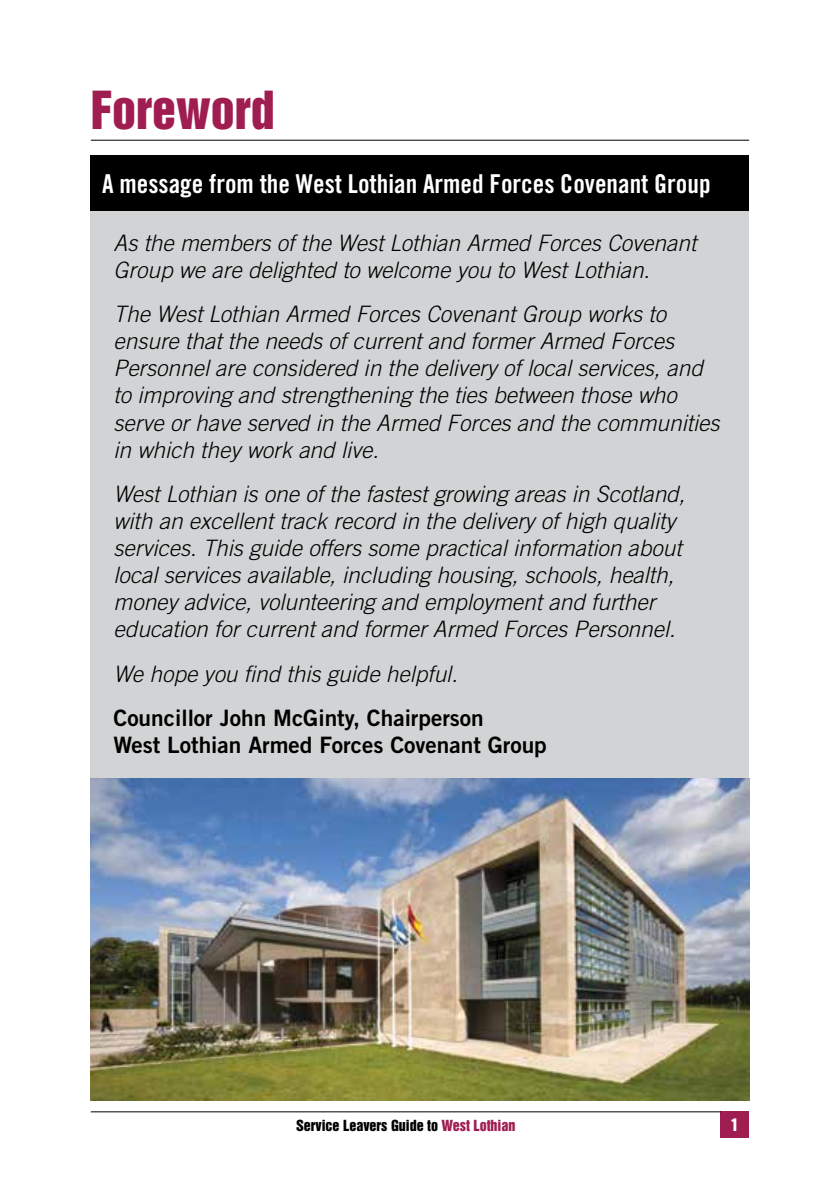
<style>
.page{position:relative;width:840px;height:1191px;background:#fff}
.page>*{position:absolute;margin:0;border:0;box-sizing:border-box;transform-origin:0 0}
.t1{font:48px "Helvetica Inserat LT Std";color:#9f1d51}
.t2{font:26px "Trade Gothic LT Std Bd Cn 20";color:#fff}
.t3{font:italic 300 22.6px/27.2px "Trade Gothic LT Std";color:#000}
.t4{font:22.6px/27.4px "Trade Gothic LT Std Bd 2";color:#000}
.t5{font:16px "Helvetica Inserat LT Std";color:#fff}
.t6{font:14px "Helvetica Inserat LT Std";color:#000}
.s1{color:#9f1d51}
</style>
<div class="page">
<div style="left:720px;top:1111px;width:28px;height:27px;background:#9f1d51"></div>
<hr style="left:91px;top:1111px;width:629px;height:1px;background:#000">
<div style="left:91px;top:155px;width:657px;height:57px;background:#000"></div>
<div style="left:91px;top:212px;width:657px;height:567px;background:#d1d3d4"></div>
<hr style="left:91px;top:140px;width:657px;height:1px;background:#000">
<img style="left:91px;top:779px;width:657px;height:321px">
<h1 class="t1" style="left:91px;top:81px;width:185px">Foreword</h1>
<p class="t2" style="left:102px;top:168px;width:609px">A message from the West Lothian Armed Forces Covenant Group</p>
<p class="t3" style="left:113px;top:229px;width:584px">As the members of the West Lothian Armed Forces Covenant<br>Group we are delighted to welcome you to West Lothian.</p>
<p class="t3" style="left:113px;top:301px;width:607px">The West Lothian Armed Forces Covenant Group works to ensure that the needs of current and former Armed Forces Personnel are considered in the delivery of local services, and to improving and strengthening the ties between those who serve or have served in the Armed Forces and the communities in which they work and live.</p>
<p class="t3" style="left:113px;top:480px;width:572px">West Lothian is one of the fastest growing areas in Scotland, with an excellent track record in the delivery of high quality services. This guide offers some practical information about local services available, including housing, schools, health, money advice, volunteering and employment and further education for current and former Armed Forces Personnel.</p>
<p class="t3" style="left:113px;top:660px;width:345px">We hope you find this guide helpful.</p>
<p class="t4" style="left:113px;top:703px;width:434px">Councillor John McGinty, Chairperson<br>West Lothian Armed Forces Covenant Group</p>
<p class="t6" style="left:296px;top:1116px;width:221px">Service Leavers Guide to <span class="s1">West Lothian</span></p>
<p class="t5" style="left:730px;top:1115px;width:9px">1</p>
</div>
